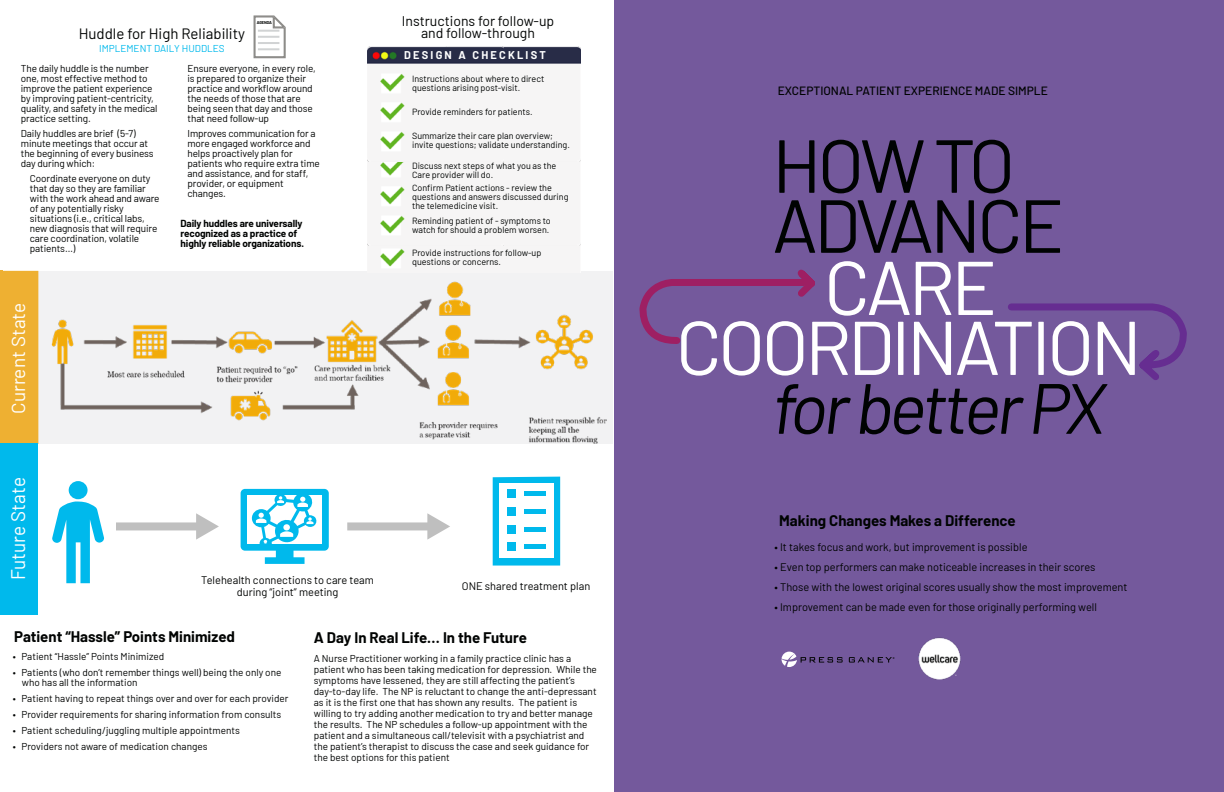
<style>
.page{position:relative;width:1224px;height:792px;background:#fff}
.page>*{position:absolute;margin:0;border:0;box-sizing:border-box;transform-origin:0 0}
.t1{font:76px/60px "Barlow";letter-spacing:-.05em;color:#fff;text-align:center}
.t2{font:75px/60px "Barlow";letter-spacing:-.05em;color:#000302}
.t3{font:italic 71px "Barlow";letter-spacing:-.055em;color:#000302}
.t4{font:19.7px "Barlow";color:#fff;scale:.96 1}
.t5{font:18.9px "Barlow";color:#fff}
.t6{font:700 15px "Barlow";color:#000302}
.t7{font:15px "Barlow";color:#000302}
.t8{font:14px/12px "Barlow";color:#000302;text-align:center}
.t9{font:500 12px "Barlow";color:#000302}
.t10{font:11px/12px "Barlow";color:#000302;text-align:center}
.t11{font:700 11px "Barlow";letter-spacing:.2em;color:#fff}
.t12{font:10px/10px "Barlow";letter-spacing:-.01em;color:#000302}
.t13{font:700 10px/10px "Barlow";letter-spacing:-.01em;color:#000302}
.t14{font:10px "Barlow";color:#00b9ec}
.t15{font:9px/9px "Barlow";color:#000302}
.t16{font:700 4.1px "Barlow";letter-spacing:-.015em;color:#000302}
</style>
<div class="page">
<div style="left:37px;top:271px;width:576px;height:172px;background:#f2f2f3"></div>
<img style="left:51px;top:281px;width:556px;height:162px">
<div style="left:3px;top:271px;width:35px;height:172px;background:#eeb032"></div>
<div style="left:493px;top:477px;width:67px;height:89px;background:#00b9ec"></div>
<div style="left:499px;top:483px;width:55px;height:75px;background:#fff"></div>
<div style="left:507px;top:490px;width:9px;height:8px;background:#00b9ec"></div>
<hr style="left:524px;top:492px;width:22px;height:4px;background:#00b9ec">
<div style="left:507px;top:507px;width:9px;height:9px;background:#00b9ec"></div>
<div style="left:524px;top:509px;width:22px;height:5px;background:#00b9ec"></div>
<div style="left:507px;top:525px;width:9px;height:9px;background:#00b9ec"></div>
<hr style="left:524px;top:527px;width:22px;height:4px;background:#00b9ec">
<div style="left:507px;top:542px;width:9px;height:9px;background:#00b9ec"></div>
<hr style="left:524px;top:545px;width:22px;height:4px;background:#00b9ec">
<div style="left:69px;top:481px;width:19px;height:18px;background:#00b9ec;border-radius:50%"></div>
<svg style="left:52px;top:501px;width:52px;height:82px"></svg>
<div style="left:0;top:443px;width:38px;height:171px;background:#00b9ec"></div>
<svg style="left:241px;top:489px;width:88px;height:75px"></svg>
<div style="left:116px;top:522px;width:84px;height:8px;background:#bfbfbf"></div>
<svg style="left:196px;top:513px;width:23px;height:27px"></svg>
<div style="left:347px;top:522px;width:84px;height:8px;background:#bfbfbf"></div>
<svg style="left:427px;top:513px;width:23px;height:27px"></svg>
<img style="left:504px;top:47px;width:76px;height:114px">
<img style="left:380px;top:248px;width:25px;height:19px">
<img style="left:368px;top:161px;width:136px;height:85px">
<img style="left:368px;top:47px;width:136px;height:114px">
<hr style="left:0;top:271px;width:3px;height:172px;background:#eeb032">
<svg style="left:254px;top:15px;width:32px;height:43px"></svg>
<div style="left:615px;top:0;width:609px;height:792px;background:#74599c"></div>
<svg style="left:782px;top:652px;width:61px;height:15px"></svg>
<svg style="left:849px;top:657px;width:45px;height:6px"></svg>
<svg style="left:1008px;top:303px;width:179px;height:77px"></svg>
<svg style="left:639px;top:269px;width:176px;height:75px"></svg>
<img style="left:918px;top:638px;width:43px;height:42px">
<h3 class="t7" style="left:79px;top:23px;width:168px">Huddle for High Reliability</h3>
<p class="t14" style="left:99px;top:41px;width:127px">IMPLEMENT DAILY HUDDLES</p>
<p class="t16" style="left:257px;top:19px;width:17px">AGENDA</p>
<h3 class="t8" style="left:402px;top:14px;width:154px">Instructions for follow-up and follow-through</h3>
<p class="t11" style="left:404px;top:47px;width:143px">DESIGN A CHECKLIST</p>
<p class="t12" style="left:21px;top:63px;width:138px">The daily huddle is the number one, most effective method to improve the patient experience by improving patient-centricity, quality, and safety in the medical practice setting.</p>
<p class="t12" style="left:21px;top:128px;width:134px">Daily huddles are brief (5-7) minute meetings that occur at the beginning of every business day during which:</p>
<p class="t12" style="left:30px;top:173px;width:131px">Coordinate everyone on duty that day so they are familiar with the work ahead and aware of any potentially risky situations (i.e., critical labs, new diagnosis that will require care coordination, volatile patients…)</p>
<h3 class="t5" style="left:5px;top:414px;width:113px;rotate:-90deg">Current State</h3>
<p class="t12" style="left:188px;top:63px;width:130px">Ensure everyone, in every role, is prepared to organize their practice and workflow around the needs of those that are being seen that day and those that need follow-up</p>
<p class="t12" style="left:188px;top:128px;width:134px">Improves communication for a more engaged workforce and helps proactively plan for patients who require extra time and assistance, and for staff, provider, or equipment changes.</p>
<p class="t13" style="left:181px;top:218px;width:125px">Daily huddles are universally recognized as a practice of highly reliable organizations.</p>
<h3 class="t4" style="left:4px;top:580px;width:109px;rotate:-90deg">Future State</h3>
<p class="t10" style="left:201px;top:573px;width:174px">Telehealth connections to care team during “joint” meeting</p>
<p class="t15" style="left:412px;top:74px;width:134px">Instructions about where to direct questions arising post-visit.</p>
<p class="t15" style="left:412px;top:107px;width:122px">Provide reminders for patients.</p>
<p class="t15" style="left:412px;top:131px;width:159px">Summarize their care plan overview; invite questions; validate understanding.</p>
<p class="t15" style="left:412px;top:161px;width:146px">Discuss next steps of what you as the<br>Care provider will do.</p>
<p class="t15" style="left:412px;top:183px;width:158px">Confirm Patient actions - review the questions and answers discussed during the telemedicine visit.</p>
<p class="t15" style="left:412px;top:216px;width:140px">Reminding patient of - symptoms to watch for should a problem worsen.</p>
<p class="t15" style="left:412px;top:248px;width:131px">Provide instructions for follow-up questions or concerns.</p>
<p class="t10" style="left:462px;top:579px;width:130px">ONE shared treatment plan</p>
<h3 class="t6" style="left:14px;top:626px;width:222px">Patient “Hassle” Points Minimized</h3>
<h3 class="t6" style="left:314px;top:626px;width:215px">A Day In Real Life… In the Future</h3>
<p class="t12" style="left:314px;top:652px;width:285px;line-height:11px">A Nurse Practitioner working in a family practice clinic has a patient who has been taking medication for depression. While the symptoms have lessened, they are still affecting the patient’s day-to-day life. The NP is reluctant to change the anti-depressant as it is the first one that has shown any results. The patient is willing to try adding another medication to try and better manage the results. The NP schedules a follow-up appointment with the patient and a simultaneous call/televisit with a psychiatrist and the patient’s therapist to discuss the case and seek guidance for the best options for this patient</p>
<p class="t12" style="left:13px;top:651px;width:153px">• Patient “Hassle” Points Minimized</p>
<p class="t12" style="left:22px;top:667px;width:261px;text-indent:-9px">• Patients (who don’t remember things well) being the only one who has all the information</p>
<p class="t12" style="left:13px;top:693px;width:277px">• Patient having to repeat things over and over for each provider</p>
<p class="t12" style="left:13px;top:709px;width:270px">• Provider requirements for sharing information from consults</p>
<p class="t12" style="left:13px;top:725px;width:228px">• Patient scheduling/juggling multiple appointments</p>
<p class="t12" style="left:13px;top:741px;width:196px">• Providers not aware of medication changes</p>
<p class="t9" style="left:778px;top:82px;width:272px">EXCEPTIONAL PATIENT EXPERIENCE MADE SIMPLE</p>
<h2 class="t2" style="left:772px;top:130px;width:294px">HOW TO<br>ADVANCE</h2>
<h1 class="t1" style="left:676px;top:252px;width:468px">CARE<br>COORDINATION</h1>
<h3 class="t3" style="left:772px;top:357px;width:335px">for better PX</h3>
<h3 class="t6" style="left:779px;top:510px;width:238px">Making Changes Makes a Difference</h3>
<p class="t10" style="left:775px;top:540px;width:255px">• It takes focus and work, but improvement is possible</p>
<p class="t10" style="left:775px;top:560px;width:322px">• Even top performers can make noticeable increases in their scores</p>
<p class="t10" style="left:775px;top:580px;width:355px">• Those with the lowest original scores usually show the most improvement</p>
<p class="t10" style="left:775px;top:600px;width:324px">• Improvement can be made even for those originally performing well</p>
</div>
